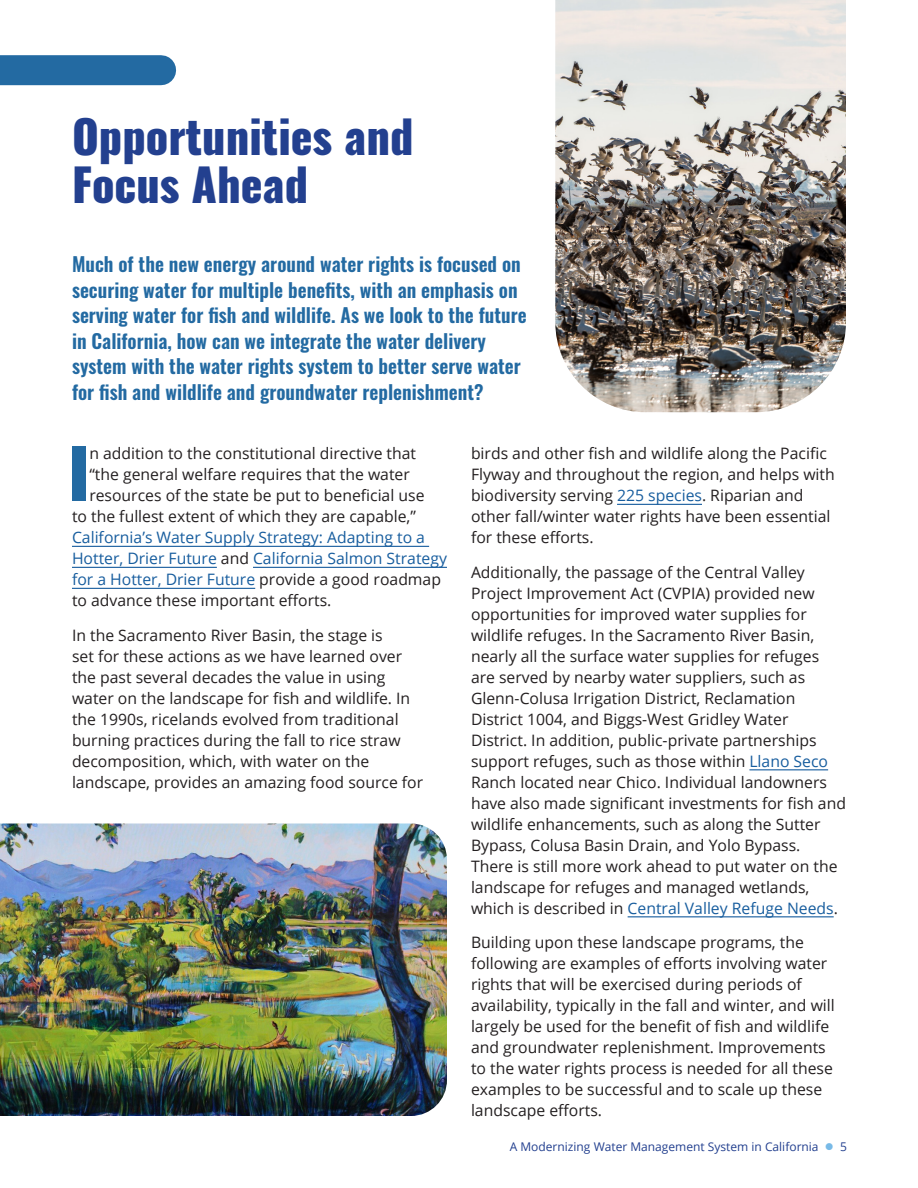
<style>
.page{position:relative;width:918px;height:1188px;background:#fff}
.page>*{position:absolute;margin:0;border:0;box-sizing:border-box;transform-origin:0 0}
.t1{font:800 67.65px "Oswald";color:#236aa2}
.t2{font:800 45px/48px "Oswald";color:#23408f}
.Paragraph_Style_2{font:600 19.5px/25.5px "Oswald";color:#236aa2}
.t3{font:15.75px/21px "Open Sans";color:#231f20}
.t4{font:15.75px "Open Sans";color:#175d9e}
.t5{font:12px "Open Sans";color:#23408f}
.s1{color:#231f20}
.s2{color:#175d9e}
.s3{color:#78bae7}
</style>
<div class="page">
<hr style="left:72px;top:546px;width:357px;height:1px;background:#175d9e">
<hr style="left:72px;top:567px;width:145px;height:1px;background:#175d9e">
<hr style="left:253px;top:567px;width:194px;height:1px;background:#175d9e">
<hr style="left:72px;top:588px;width:183px;height:1px;background:#175d9e">
<div style="left:0;top:55px;width:161px;height:30px;background:#236aa2"></div>
<img style="left:555px;top:0;width:291px;height:412px">
<hr style="left:617px;top:504px;width:85px;height:1px;background:#175d9e">
<hr style="left:749px;top:769px;width:79px;height:1px;background:#175d9e">
<hr style="left:628px;top:916px;width:206px;height:1px;background:#175d9e">
<img style="left:0;top:824px;width:447px;height:292px">
<p class="t2" style="left:72px;top:115px;width:343px">Opportunities and<br>Focus Ahead</p>
<p class="Paragraph_Style_2" style="left:72px;top:252px;width:456px">Much of the new energy around water rights is focused on securing water for multiple benefits, with an emphasis on serving water for fish and wildlife. As we look to the future in California, how can we integrate the water delivery system with the water rights system to better serve water for fish and wildlife and groundwater replenishment?</p>
<p class="t1" style="left:68px;top:426px;width:23px">I</p>
<p class="t3" style="left:89px;top:443px;width:328px">n addition to the constitutional directive that</p>
<p class="t3" style="left:89px;top:464px;width:322px">“the general welfare requires that the water</p>
<p class="t3" style="left:89px;top:485px;width:337px">resources of the state be put to beneficial use</p>
<p class="t3" style="left:72px;top:506px;width:345px">to the fullest extent of which they are capable,”</p>
<p class="t4" style="left:72px;top:527px;width:355px">California’s Water Supply Strategy: Adapting to a</p>
<p class="t4" style="left:72px;top:548px;width:376px">Hotter, Drier Future <span class="s1">and</span> California Salmon Strategy</p>
<p class="t4" style="left:72px;top:569px;width:371px">for a Hotter, Drier Future <span class="s1">provide a good roadmap</span></p>
<p class="t3" style="left:72px;top:590px;width:261px">to advance these important efforts.</p>
<p class="t3" style="left:72px;top:624px;width:353px">In the Sacramento River Basin, the stage is<br>set for these actions as we have learned over the past several decades the value in using water on the landscape for fish and wildlife. In the 1990s, ricelands evolved from traditional burning practices during the fall to rice straw decomposition, which, with water on the landscape, provides an amazing food source for</p>
<p class="t3" style="left:471px;top:443px;width:365px">birds and other fish and wildlife along the Pacific Flyway and throughout the region, and helps with biodiversity serving <span class="s2">225 species</span>. Riparian and other fall/winter water rights have been essential for these efforts.</p>
<p class="t3" style="left:471px;top:561px;width:376px">Additionally, the passage of the Central Valley Project Improvement Act (CVPIA) provided new opportunities for improved water supplies for wildlife refuges. In the Sacramento River Basin, nearly all the surface water supplies for refuges are served by nearby water suppliers, such as Glenn-Colusa Irrigation District, Reclamation District 1004, and Biggs-West Gridley Water District. In addition, public-private partnerships support refuges, such as those within <span class="s2">Llano Seco </span>Ranch located near Chico. Individual landowners have also made significant investments for fish and wildlife enhancements, such as along the Sutter Bypass, Colusa Basin Drain, and Yolo Bypass.<br>There is still more work ahead to put water on the landscape for refuges and managed wetlands, which is described in <span class="s2">Central Valley Refuge Needs</span>.</p>
<p class="t3" style="left:471px;top:932px;width:365px">Building upon these landscape programs, the following are examples of efforts involving water rights that will be exercised during periods of availability, typically in the fall and winter, and will largely be used for the benefit of fish and wildlife and groundwater replenishment. Improvements to the water rights process is needed for all these examples to be successful and to scale up these landscape efforts.</p>
<p class="t5" style="left:510px;top:1139px;width:339px">A Modernizing Water Management System in California <span class="s3">●</span> 5</p>
</div>
